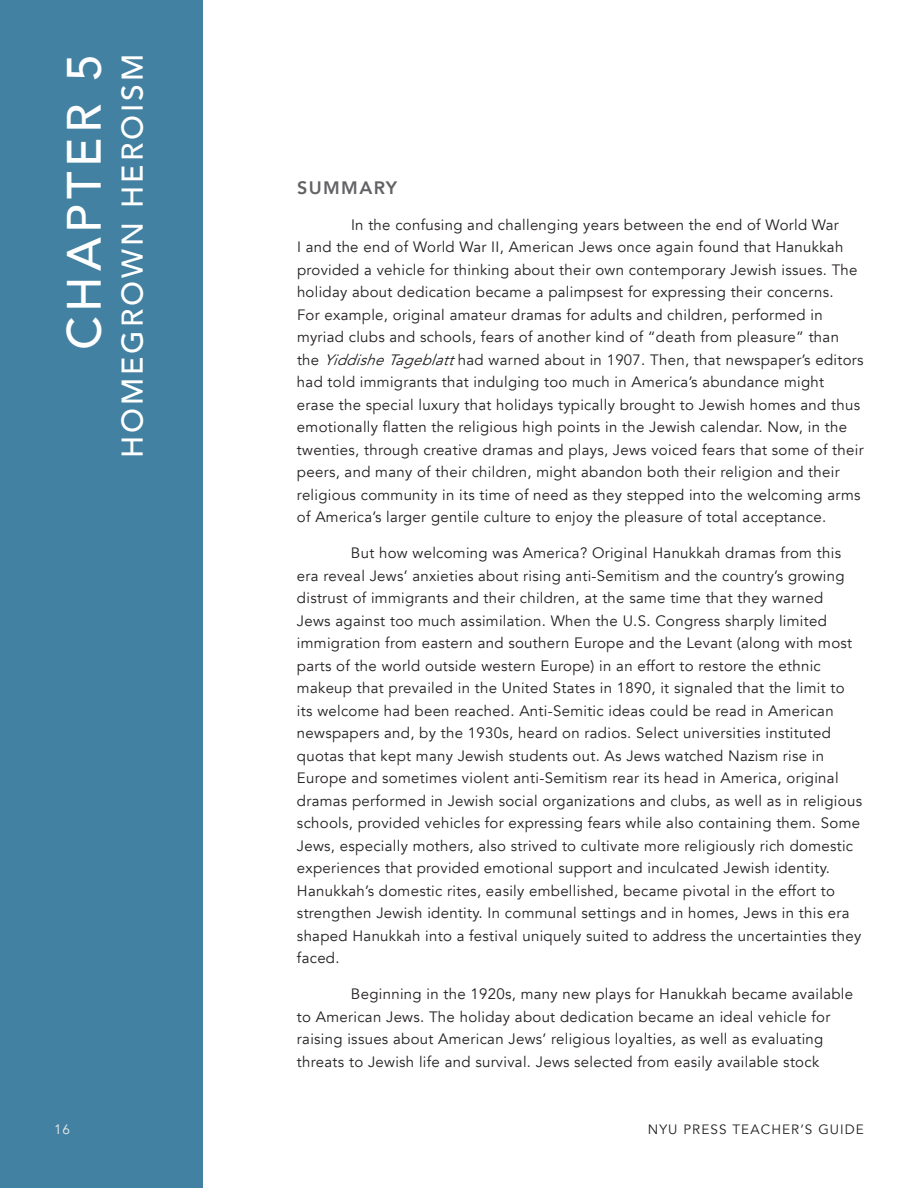
<style>
.page{position:relative;width:918px;height:1188px;background:#fff}
.page>*{position:absolute;margin:0;border:0;box-sizing:border-box;transform-origin:0 0}
.t1{font:500 48px "Avenir";letter-spacing:.1em;color:#fff}
.t2{font:500 30px "Avenir";letter-spacing:.1em;color:#fff}
.t3{font:800 18px "Avenir";letter-spacing:.08em;color:#636366}
.t4{font:15px/22.5px "Avenir";letter-spacing:.02em;color:#231f20}
.t5{font:13.5px "Avenir";letter-spacing:.08em;color:#231f20}
.t6{font:13.5px "Avenir";color:#eeeeef}
.s1{font-style:italic}
</style>
<div class="page">
<div style="left:0;top:0;width:202px;height:1188px;background:#4281a1"></div>
<h1 class="t1" style="left:43px;top:350px;width:298px;rotate:-90deg">CHAPTER 5</h1>
<h2 class="t2" style="left:106px;top:458px;width:406px;rotate:-90deg">HOMEGROWN HEROISM</h2>
<p class="t3" style="left:297px;top:173px;width:102px">SUMMARY</p>
<p class="t4" style="left:297px;top:213px;width:568px;text-indent:54px">In the confusing and challenging years between the end of World War<br>I and the end of World War II, American Jews once again found that Hanukkah provided a vehicle for thinking about their own contemporary Jewish issues. The holiday about dedication became a palimpsest for expressing their concerns.<br>For example, original amateur dramas for adults and children, performed in myriad clubs and schools, fears of another kind of “death from pleasure” than the <span class="s1">YiddisheTageblatt</span>had warned about in 1907. Then, that newspaper’s editors had told immigrants that indulging too much in America’s abundance might erase the special luxury that holidays typically brought to Jewish homes and thus emotionally flatten the religious high points in the Jewish calendar. Now, in the twenties, through creative dramas and plays, Jews voiced fears that some of their peers, and many of their children, might abandon both their religion and their religious community in its time of need as they stepped into the welcoming arms of America’s larger gentile culture to enjoy the pleasure of total acceptance.</p>
<p class="t4" style="left:297px;top:542px;width:567px;text-indent:54px">But how welcoming was America? Original Hanukkah dramas from this era reveal Jews’ anxieties about rising anti-Semitism and the country’s growing distrust of immigrants and their children, at the same time that they warned<br>Jews against too much assimilation. When the U.S. Congress sharply limited immigration from eastern and southern Europe and the Levant (along with most parts of the world outside western Europe) in an effort to restore the ethnic makeup that prevailed in the United States in 1890, it signaled that the limit to its welcome had been reached. Anti-Semitic ideas could be read in American newspapers and, by the 1930s, heard on radios. Select universities instituted quotas that kept many Jewish students out. As Jews watched Nazism rise in Europe and sometimes violent anti-Semitism rear its head in America, original dramas performed in Jewish social organizations and clubs, as well as in religious schools, provided vehicles for expressing fears while also containing them. Some Jews, especially mothers, also strived to cultivate more religiously rich domestic experiences that provided emotional support and inculcated Jewish identity.<br>Hanukkah’s domestic rites, easily embellished, became pivotal in the effort to strengthen Jewish identity. In communal settings and in homes, Jews in this era shaped Hanukkah into a festival uniquely suited to address the uncertainties they faced.</p>
<p class="t4" style="left:297px;top:983px;width:558px;text-indent:54px">Beginning in the 1920s, many new plays for Hanukkah became available to American Jews. The holiday about dedication became an ideal vehicle for raising issues about American Jews’ religious loyalties, as well as evaluating threats to Jewish life and survival. Jews selected from easily available stock</p>
<p class="t6" style="left:54px;top:1121px;width:18px">16</p>
<p class="t5" style="left:648px;top:1121px;width:218px">NYU PRESS TEACHER’S GUIDE</p>
</div>
